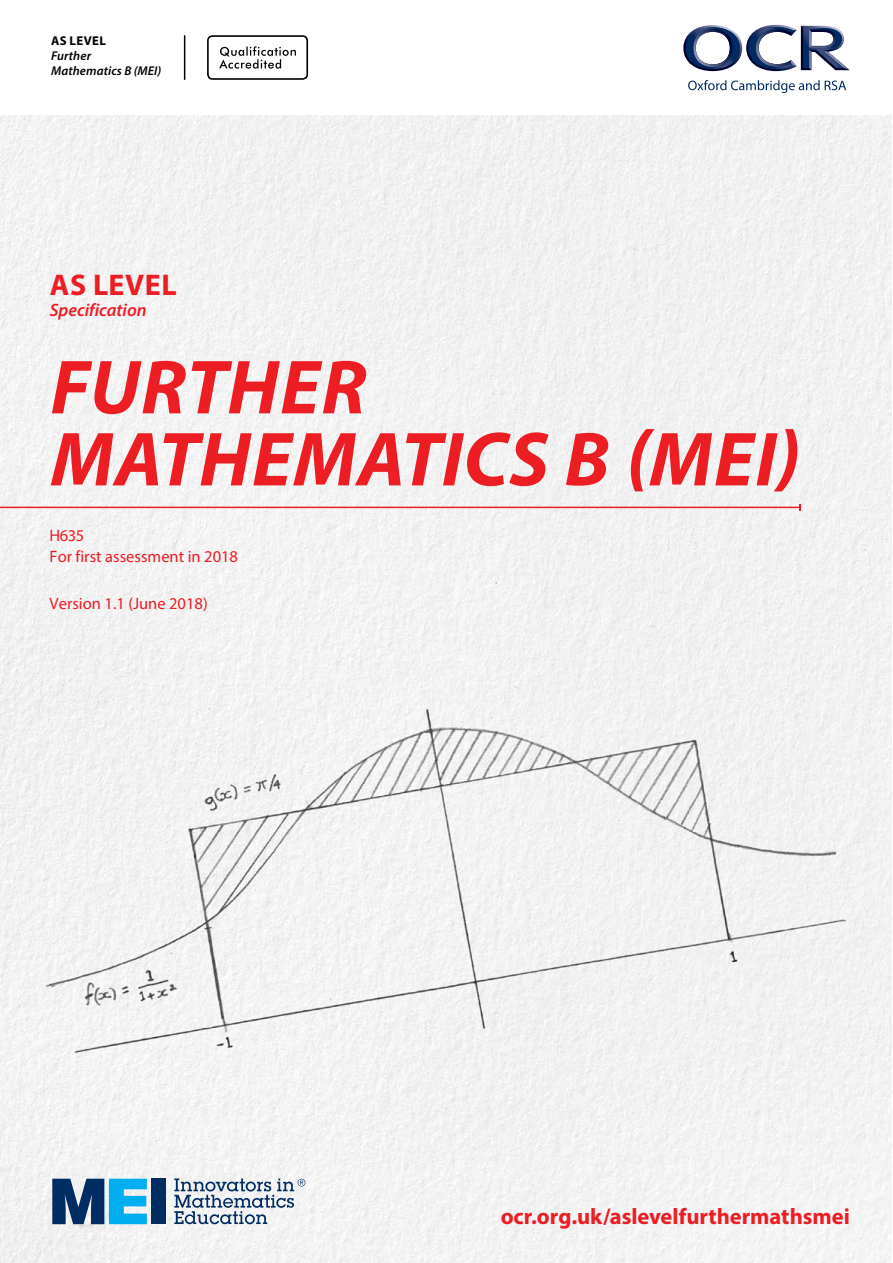
<style>
.page{position:relative;width:893px;height:1263px;background:#fff}
.page>*{position:absolute;margin:0;border:0;box-sizing:border-box;transform-origin:0 0}
.t1{font:italic 700 77.4px/72px "Myriad Pro";letter-spacing:.005em;color:#ed1d24}
.t2{font:700 30px "Myriad Pro";letter-spacing:.02em;color:#ed1d24}
.back_cover_link{font:700 22.5px "Myriad Pro";color:#ed1d24}
.t3{font:italic 600 18px "Myriad Pro";color:#ed1d24}
.t4{font:16.5px/20.5px "Myriad Pro";color:#ed1d24}
.t5{font:16.5px "Myriad Pro";color:#ed1c24}
.cover-level{font:italic 600 12.75px/15px "Myriad Pro";letter-spacing:.01em;color:#000}
.s1{font-weight:700;font-style:normal}
</style>
<div class="page">
<div style="left:0;top:116px;width:892px;height:1147px;background:#f2f2f2"></div>
<hr style="left:0;top:507px;width:800px;height:1px;background:#ed1d24">
<svg style="left:683px;top:25px;width:167px;height:46px"></svg>
<svg style="left:688px;top:80px;width:158px;height:13px"></svg>
<hr style="left:184px;top:35px;width:1px;height:45px;background:#000">
<div style="left:207px;top:35px;width:101px;height:45px;border:2px solid #000;border-radius:5px"></div>
<svg style="left:219px;top:46px;width:77px;height:23px"></svg>
<svg style="left:52px;top:1179px;width:95px;height:45px;background:#3683b0"></svg>
<div style="left:151px;top:1179px;width:15px;height:45px;background:#002d62"></div>
<svg style="left:174px;top:1178px;width:131px;height:46px"></svg>
<p class="cover-level" style="left:51px;top:33px;width:112px"><span class="s1">AS LEVEL<br></span>Further<br>Mathematics B (MEI)</p>
<h2 class="t2" style="left:50px;top:265px;width:128px">AS LEVEL</h2>
<p class="t3" style="left:50px;top:298px;width:99px">Specification</p>
<h1 class="t1" style="left:50px;top:349px;width:751px">FURTHER<br>MATHEMATICS B (MEI)</h1>
<p class="t4" style="left:50px;top:525px;width:190px">H635<br>For first assessment in 2018</p>
<p class="t5" style="left:50px;top:593px;width:160px">Version 1.1 (June 2018)</p>
<p class="back_cover_link" style="left:501px;top:1202px;width:351px">ocr.org.uk/aslevelfurthermathsmei</p>
</div>
